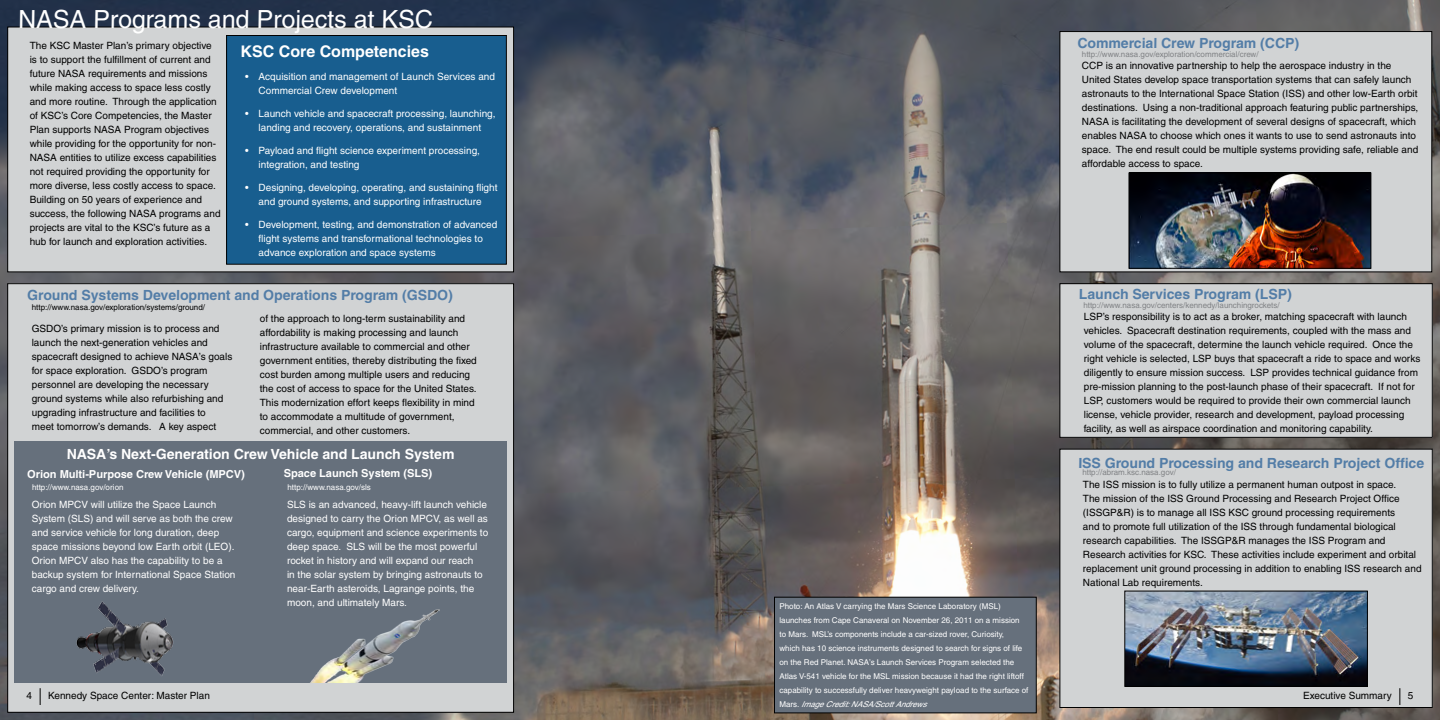
<style>
.page{position:relative;width:1440px;height:720px;background:#fff}
.page>*{position:absolute;margin:0;border:0;box-sizing:border-box;transform-origin:0 0}
.Section_Header_Text{font:25px "Helvetica";color:#fff}
.Header_Text{font:700 16px "Helvetica";color:#fff}
.Header_Text-2{font:700 14px "Helvetica";color:#537da7}
.Header_Text-3{font:700 14px "Helvetica";color:#fff}
.Subheader_Text{font:700 11px "Helvetica";color:#fff}
.t1{font:10px/14px "Helvetica";color:#000}
.t2{font:10px/14px "Helvetica";color:#fff}
.t3{font:8px/14px "Helvetica";color:#fff}
.t4{font:8px "Helvetica";color:#808285}
.t5{font:8px "Helvetica";color:#000}
.s1{font-style:italic}
</style>
<div class="page">
<img style="left:0;top:0;width:1440px;height:720px">
<div style="left:8px;top:27px;width:506px;height:245px;background:#d1d3d4"></div>
<div style="left:7px;top:27px;width:507px;height:245px;border:1px solid #000"></div>
<div style="left:774px;top:597px;width:262px;height:116px;background:#66707c"></div>
<div style="left:774px;top:597px;width:263px;height:116px;border:1px solid #000"></div>
<div style="left:8px;top:284px;width:506px;height:428px;background:#d1d3d4"></div>
<div style="left:14px;top:442px;width:493px;height:241px;background:#66707c"></div>
<img style="left:310px;top:609px;width:129px;height:74px">
<img style="left:77px;top:601px;width:97px;height:75px">
<svg style="left:40px;top:688px;width:1px;height:17px"></svg>
<div style="left:1060px;top:284px;width:372px;height:153px;background:#d1d3d4"></div>
<div style="left:1059px;top:283px;width:374px;height:155px;border:1px solid #000"></div>
<div style="left:1060px;top:32px;width:372px;height:240px;background:#d1d3d4"></div>
<div style="left:1059px;top:31px;width:373px;height:241px;border:1px solid #000"></div>
<div style="left:1060px;top:449px;width:372px;height:259px;background:#d1d3d4"></div>
<div style="left:1059px;top:449px;width:374px;height:259px;border:1px solid #000"></div>
<img style="left:1130px;top:174px;width:239px;height:93px">
<div style="left:1128px;top:172px;width:243px;height:97px;border:1px solid #000"></div>
<img style="left:1126px;top:593px;width:240px;height:92px">
<div style="left:1124px;top:591px;width:244px;height:96px;border:1px solid #000"></div>
<svg style="left:1399px;top:688px;width:2px;height:17px"></svg>
<div style="left:227px;top:36px;width:279px;height:228px;background:#185e8f"></div>
<div style="left:226px;top:35px;width:281px;height:230px;border:1px solid #000"></div>
<h2 class="Section_Header_Text" style="left:18px;top:5px;width:417px">NASA Programs and Projects at KSC</h2>
<p class="t1" style="left:30px;top:38px;width:192px">The KSC Master Plan’s primary objective is to support the fulfillment of current and future NASA requirements and missions while making access to space less costly and more routine. Through the application of KSC’s Core Competencies, the Master Plan supports NASA Program objectives while providing for the opportunity for non-NASA entities to utilize excess capabilities not required providing the opportunity for more diverse, less costly access to space.<br>Building on 50 years of experience and success, the following NASA programs and projects are vital to the KSC’s future as a hub for launch and exploration activities.</p>
<h3 class="Header_Text" style="left:241px;top:41px;width:190px">KSC Core Competencies</h3>
<p class="t2" style="left:259px;top:69px;width:238px;text-indent:-13px">• Acquisition and management of Launch Services and<br>Commercial Crew development</p>
<p class="t2" style="left:245px;top:106px;width:252px;text-align:center">• Launch vehicle and spacecraft processing, launching, landing and recovery, operations, and sustainment</p>
<p class="t2" style="left:259px;top:143px;width:223px;text-indent:-13px">• Payload and flight science experiment processing, integration, and testing</p>
<p class="t2" style="left:245px;top:180px;width:254px;text-align:center">• Designing, developing, operating, and sustaining flight and ground systems, and supporting infrastructure</p>
<p class="t2" style="left:259px;top:217px;width:240px;text-indent:-13px">• Development, testing, and demonstration of advanced flight systems and transformational technologies to advance exploration and space systems</p>
<h3 class="Header_Text-2" style="left:27px;top:287px;width:427px">Ground Systems Development and Operations Program (GSDO)</h3>
<p class="t5" style="left:32px;top:303px;width:175px">http://www.nasa.gov/exploration/systems/ground/</p>
<p class="t1" style="left:260px;top:312px;width:219px">of the approach to long-term sustainability and affordability is making processing and launch infrastructure available to commercial and other government entities, thereby distributing the fixed cost burden among multiple users and reducing the cost of access to space for the United States.<br>This modernization effort keeps flexibility in mind to accommodate a multitude of government, commercial, and other customers.</p>
<p class="t1" style="left:32px;top:322px;width:202px">GSDO’s primary mission is to process and launch the next-generation vehicles and spacecraft designed to achieve NASA’s goals for space exploration. GSDO’s program personnel are developing the necessary ground systems while also refurbishing and upgrading infrastructure and facilities to<br>meet tomorrow’s demands. A key aspect</p>
<h3 class="Header_Text-3" style="left:67px;top:445px;width:390px">NASA’s Next-Generation Crew Vehicle and Launch System</h3>
<p class="t2" style="left:32px;top:497px;width:205px">Orion MPCV will utilize the Space Launch System (SLS) and will serve as both the crew and service vehicle for long duration, deep space missions beyond low Earth orbit (LEO).<br>Orion MPCV also has the capability to be a backup system for International Space Station cargo and crew delivery.</p>
<h4 class="Subheader_Text" style="left:284px;top:467px;width:150px">Space Launch System (SLS)</h4>
<p class="t3" style="left:287px;top:480px;width:85px">http://www.nasa.gov/sls</p>
<h4 class="Subheader_Text" style="left:27px;top:467px;width:219px">Orion Multi-Purpose Crew Vehicle (MPCV)</h4>
<p class="t3" style="left:32px;top:480px;width:93px">http://www.nasa.gov/orion</p>
<p class="t2" style="left:287px;top:497px;width:203px">SLS is an advanced, heavy-lift launch vehicle designed to carry the Orion MPCV, as well as cargo, equipment and science experiments to deep space. SLS will be the most powerful rocket in history and will expand our reach<br>in the solar system by bringing astronauts to near-Earth asteroids, Lagrange points, the moon, and ultimately Mars.</p>
<p class="t1" style="left:26px;top:688px;width:7px">4</p>
<p class="t1" style="left:48px;top:688px;width:163px">Kennedy Space Center: Master Plan</p>
<p class="t3" style="left:780px;top:599px;width:250px">Photo: An Atlas V carrying the Mars Science Laboratory (MSL) launches from Cape Canaveral on November 26, 2011 on a mission<br>to Mars. MSL’s components include a car-sized rover, Curiosity,<br>which has 10 science instruments designed to search for signs of life on the Red Planet. NASA’s Launch Services Program selected the Atlas V-541 vehicle for the MSL mission because it had the right liftoff capability to successfully deliver heavyweight payload to the surface of M a r s . <span class="s1">ImageCredit:NASA/ScottAndrews</span></p>
<h3 class="Header_Text-2" style="left:1077px;top:34px;width:224px">Commercial Crew Program (CCP)</h3>
<p class="t4" style="left:1082px;top:49px;width:178px">http://www.nasa.gov/exploration/commercial/crew/</p>
<p class="t1" style="left:1082px;top:58px;width:338px">CCP is an innovative partnership to help the aerospace industry in the United States develop space transportation systems that can safely launch astronauts to the International Space Station (ISS) and other low-Earth orbit destinations. Using a non-traditional approach featuring public partnerships, NASA is facilitating the development of several designs of spacecraft, which enables NASA to choose which ones it wants to use to send astronauts into space. The end result could be multiple systems providing safe, reliable and affordable access to space.</p>
<h3 class="Header_Text-2" style="left:1079px;top:285px;width:215px">Launch Services Program (LSP)</h3>
<p class="t4" style="left:1083px;top:300px;width:198px">http://www.nasa.gov/centers/kennedy/launchingrockets/</p>
<p class="t1" style="left:1084px;top:310px;width:338px">LSP’s responsibility is to act as a broker, matching spacecraft with launch vehicles. Spacecraft destination requirements, coupled with the mass and volume of the spacecraft, determine the launch vehicle required. Once the right vehicle is selected, LSP buys that spacecraft a ride to space and works diligently to ensure mission success. LSP provides technical guidance from pre-mission planning to the post-launch phase of their spacecraft. If not for LSP, customers would be required to provide their own commercial launch license, vehicle provider, research and development, payload processing facility, as well as airspace coordination and monitoring capability.</p>
<h3 class="Header_Text-2" style="left:1078px;top:455px;width:348px">ISS Ground Processing and Research Project Office</h3>
<p class="t4" style="left:1082px;top:468px;width:95px">http://abram.ksc.nasa.gov/</p>
<p class="t1" style="left:1083px;top:478px;width:340px">The ISS mission is to fully utilize a permanent human outpost in space.<br>The mission of the ISS Ground Processing and Research Project Office (ISSGP&amp;R) is to manage all ISS KSC ground processing requirements<br>and to promote full utilization of the ISS through fundamental biological research capabilities. The ISSGP&amp;R manages the ISS Program and Research activities for KSC. These activities include experiment and orbital replacement unit ground processing in addition to enabling ISS research and National Lab requirements.</p>
<p class="t1" style="left:1303px;top:688px;width:90px">Executive Summary</p>
<p class="t1" style="left:1408px;top:688px;width:7px">5</p>
</div>
